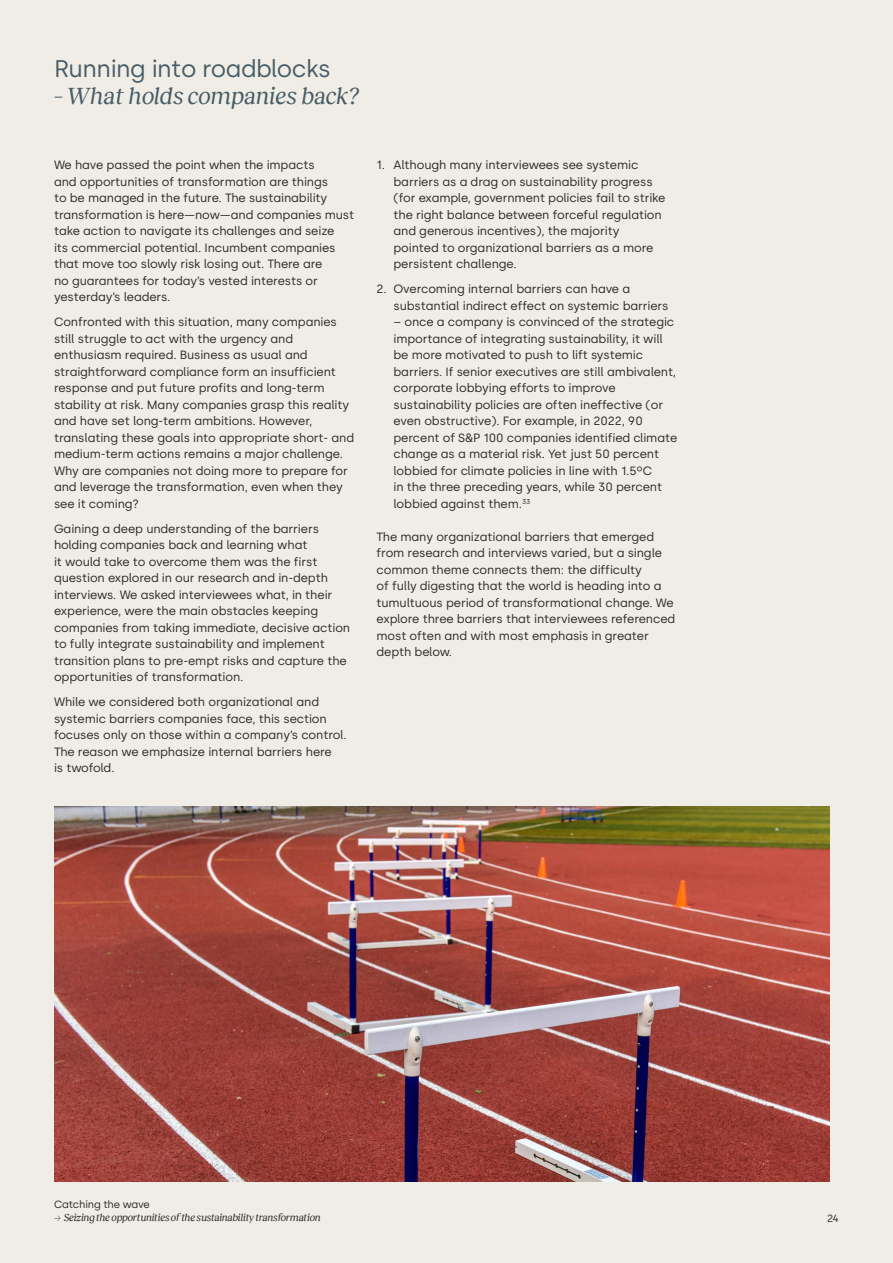
<style>
.page{position:relative;width:893px;height:1263px;background:#f0ede6}
.page>*{position:absolute;margin:0;border:0;box-sizing:border-box;transform-origin:0 0}
.Section_title_2{font:italic 24px "Reckless";letter-spacing:-.005em;color:#465c66}
.Section_title_1{font:24px "Silka";letter-spacing:-.02em;color:#465c66}
.Body{font:12px/16.5px "Silka";letter-spacing:-.01em;color:#2a2825}
.t1{font:italic 10.5px "Reckless";letter-spacing:-.02em;color:#2a2825}
.t2{font:10.5px "Silka";letter-spacing:-.02em;color:#2a2825}
</style>
<div class="page">
<img style="left:54px;top:806px;width:775px;height:376px">
<p class="Section_title_1" style="left:54px;top:54px;width:278px">Running into roadblocks</p>
<p class="Section_title_2" style="left:54px;top:78px;width:306px">– What holds companies back?</p>
<p class="Body" style="left:54px;top:157px;width:302px">We have passed the point when the impacts<br>and opportunities of transformation are things<br>to be managed in the future. The sustainability transformation is here—now—and companies must take action to navigate its challenges and seize<br>its commercial potential. Incumbent companies that move too slowly risk losing out. There are<br>no guarantees for today’s vested interests or yesterday’s leaders.</p>
<p class="Body" style="left:54px;top:314px;width:302px">Confronted with this situation, many companies still struggle to act with the urgency and enthusiasm required. Business as usual and straightforward compliance form an insufficient response and put future profits and long-term stability at risk. Many companies grasp this reality and have set long-term ambitions. However, translating these goals into appropriate short- and medium-term actions remains a major challenge.<br>Why are companies not doing more to prepare for and leverage the transformation, even when they see it coming?</p>
<p class="Body" style="left:54px;top:520px;width:298px">Gaining a deep understanding of the barriers holding companies back and learning what<br>it would take to overcome them was the first question explored in our research and in-depth interviews. We asked interviewees what, in their experience, were the main obstacles keeping companies from taking immediate, decisive action to fully integrate sustainability and implement transition plans to pre-empt risks and capture the opportunities of transformation.</p>
<p class="Body" style="left:54px;top:694px;width:294px">While we considered both organizational and systemic barriers companies face, this section focuses only on those within a company’s control.<br>The reason we emphasize internal barriers here<br>is twofold.</p>
<p class="Body" style="left:393px;top:157px;width:274px;text-indent:-17px">1. Although many interviewees see systemic barriers as a drag on sustainability progress (for example, government policies fail to strike the right balance between forceful regulation and generous incentives), the majority pointed to organizational barriers as a more persistent challenge.</p>
<p class="Body" style="left:393px;top:281px;width:277px;text-indent:-17px">2. Overcoming internal barriers can have a substantial indirect effect on systemic barriers</p>
<p class="Body" style="left:393px;top:314px;width:285px">– once a company is convinced of the strategic importance of integrating sustainability, it will be more motivated to push to lift systemic barriers. If senior executives are still ambivalent, corporate lobbying efforts to improve sustainability policies are often ineffective (or even obstructive). For example, in 2022, 90 percent of S&amp;P 100 companies identified climate change as a material risk. Yet just 50 percent lobbied for climate policies in line with 1.5ºC<br>in the three preceding years, while 30 percent lobbied against them.<sup>33</sup></p>
<p class="Body" style="left:376px;top:528px;width:300px">The many organizational barriers that emerged from research and interviews varied, but a single common theme connects them: the difficulty<br>of fully digesting that the world is heading into a tumultuous period of transformational change. We explore three barriers that interviewees referenced most often and with most emphasis in greater depth below.</p>
<p class="t2" style="left:54px;top:1198px;width:97px">Catching the wave</p>
<p class="t1" style="left:54px;top:1210px;width:268px">→ Seizing the opportunities of the sustainability transformation</p>
<p class="t2" style="left:827px;top:1212px;width:13px">24</p>
</div>
